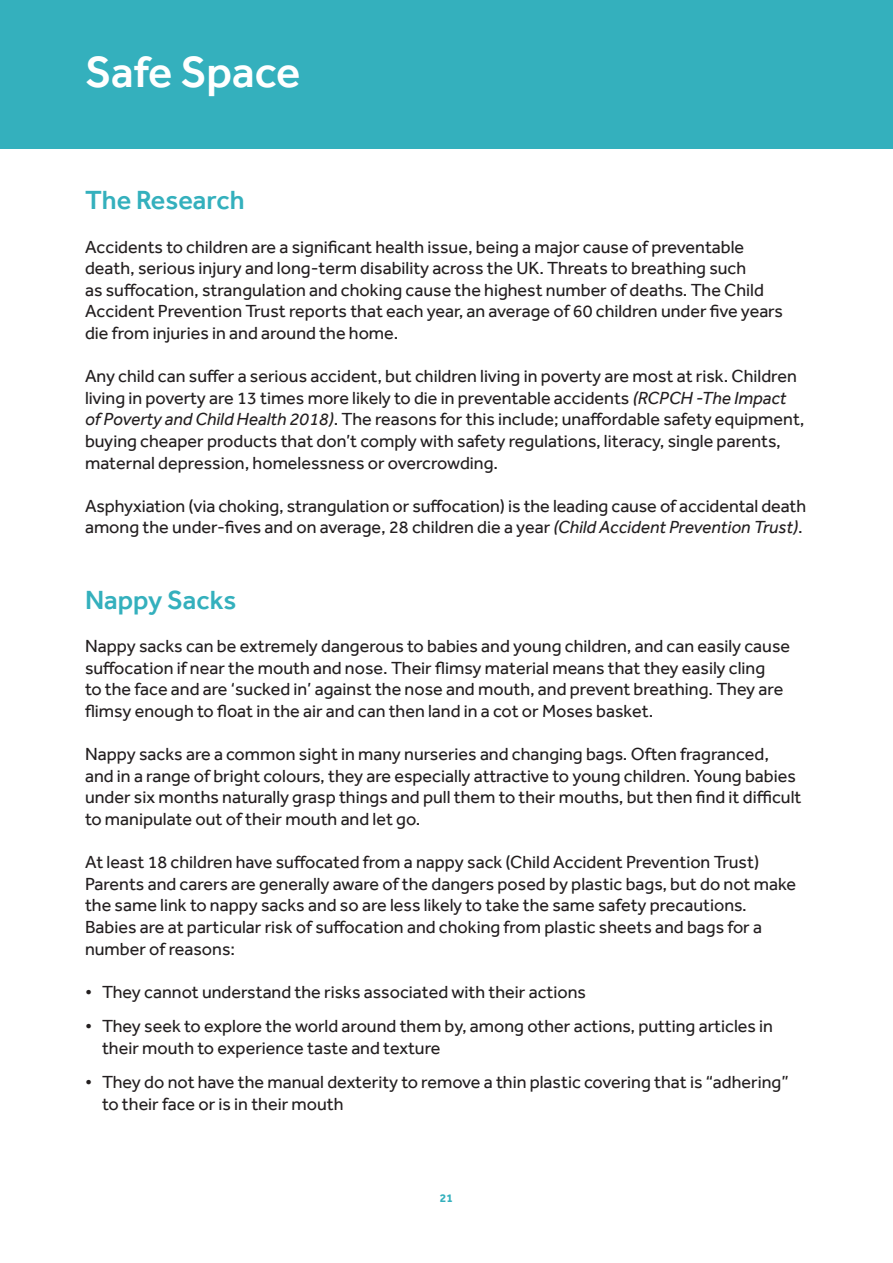
<style>
.page{position:relative;width:893px;height:1263px;background:#fff}
.page>*{position:absolute;margin:0;border:0;box-sizing:border-box;transform-origin:0 0}
.Heading{font:500 45px "Effra";letter-spacing:-.015em;color:#fff}
.Sub-Heading{font:500 27px "Effra";color:#34b0bd}
.Body_Text{font:18px/21.6px "Effra";color:#231f20}
.t1{font:700 12px "Effra";color:#34b0bd}
.s1{font-style:italic}
</style>
<div class="page">
<div style="left:0;top:0;width:893px;height:149px;background:#34b0bd"></div>
<p class="Heading" style="left:85px;top:45px;width:217px">Safe Space</p>
<p class="Sub-Heading" style="left:85px;top:184px;width:161px">The Research</p>
<p class="Body_Text" style="left:85px;top:236px;width:699px">Accidents to children are a significant health issue, being a major cause of preventable death, serious injury and long-term disability across the UK. Threats to breathing such<br>as suffocation, strangulation and choking cause the highest number of deaths. The Child Accident Prevention Trust reports that each year, an average of 60 children under five years die from injuries in and around the home.</p>
<p class="Body_Text" style="left:85px;top:365px;width:721px">Any child can suffer a serious accident, but children living in poverty are most at risk. Children living in poverty are 13 times more likely to die in preventable accidents <span class="s1">(RCPCH -The Impact of Poverty and Child Health 2018)</span>. The reasons for this include; unaffordable safety equipment, buying cheaper products that don’t comply with safety regulations, literacy, single parents, maternal depression, homelessness or overcrowding.</p>
<p class="Body_Text" style="left:85px;top:495px;width:723px">Asphyxiation (via choking, strangulation or suffocation) is the leading cause of accidental death among the under-fives and on average, 28 children die a year <span class="s1">(Child Accident Prevention Trust)</span>.</p>
<p class="Sub-Heading" style="left:85px;top:584px;width:153px">Nappy Sacks</p>
<p class="Body_Text" style="left:85px;top:635px;width:707px">Nappy sacks can be extremely dangerous to babies and young children, and can easily cause suffocation if near the mouth and nose. Their flimsy material means that they easily cling<br>to the face and are ‘sucked in’ against the nose and mouth, and prevent breathing. They are flimsy enough to float in the air and can then land in a cot or Moses basket.</p>
<p class="Body_Text" style="left:85px;top:743px;width:718px">Nappy sacks are a common sight in many nurseries and changing bags. Often fragranced, and in a range of bright colours, they are especially attractive to young children. Young babies under six months naturally grasp things and pull them to their mouths, but then find it difficult to manipulate out of their mouth and let go.</p>
<p class="Body_Text" style="left:85px;top:851px;width:713px">At least 18 children have suffocated from a nappy sack (Child Accident Prevention Trust)<br>Parents and carers are generally aware of the dangers posed by plastic bags, but do not make the same link to nappy sacks and so are less likely to take the same safety precautions.</p>
<p class="Body_Text" style="left:85px;top:916px;width:679px">Babies are at particular risk of suffocation and choking from plastic sheets and bags for a number of reasons:</p>
<p class="Body_Text" style="left:85px;top:981px;width:502px">• They cannot understand the risks associated with their actions</p>
<p class="Body_Text" style="left:102px;top:1015px;width:672px;text-indent:-17px">• They seek to explore the world around them by, among other actions, putting articles in their mouth to experience taste and texture</p>
<p class="Body_Text" style="left:102px;top:1071px;width:688px;text-indent:-17px">• They do not have the manual dexterity to remove a thin plastic covering that is “adhering” to their face or is in their mouth</p>
<p class="t1" style="left:440px;top:1190px;width:15px">21</p>
</div>
